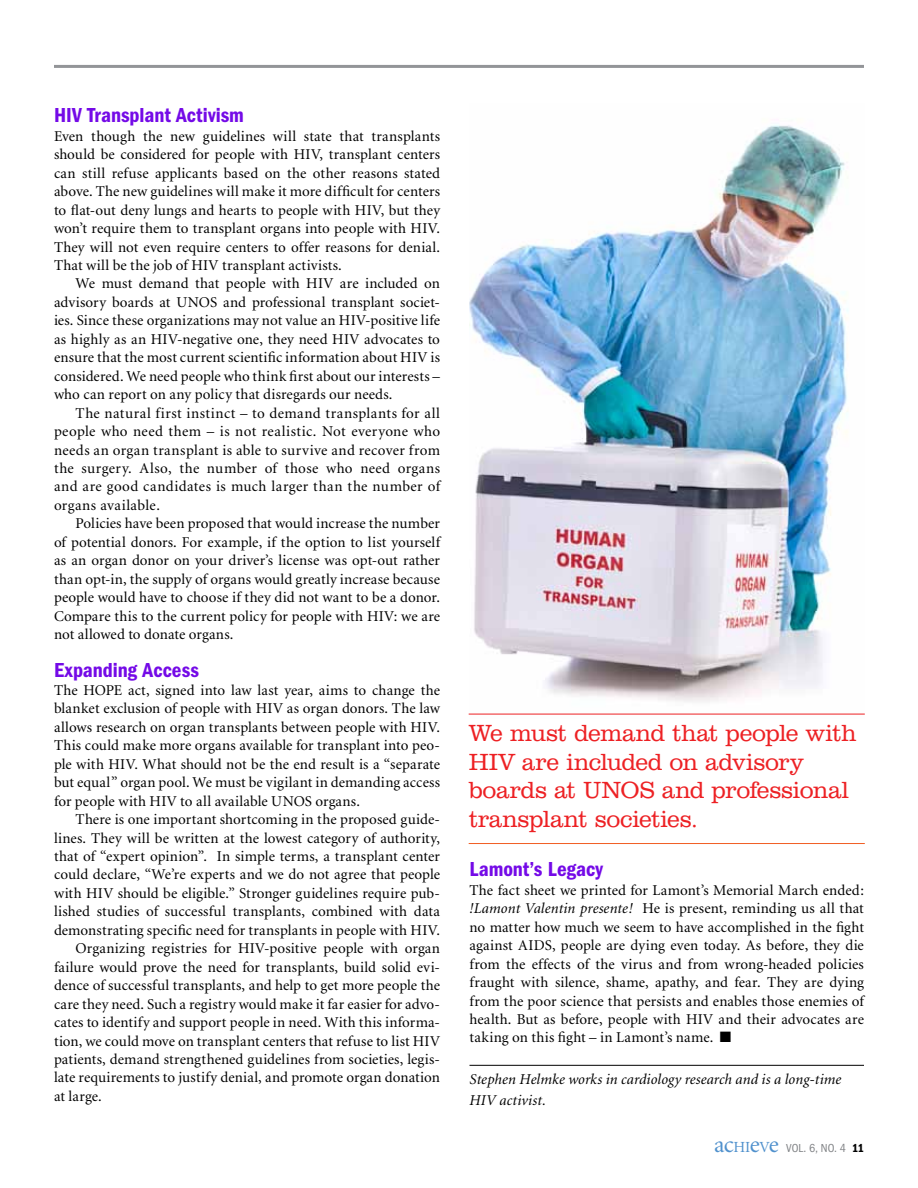
<style>
.page{position:relative;width:918px;height:1188px;background:#fff}
.page>*{position:absolute;margin:0;border:0;box-sizing:border-box;transform-origin:0 0}
.t1{font:300 24px/28.5px "Clarendon BT";letter-spacing:-.015em;color:#ed2124}
.t2{font:600 condensed 21px "Franklin Gothic";color:#740ae7}
.t3{font:15px/18.5px "Minion";letter-spacing:.01em;color:#000;text-align:justify}
.t4{font:italic 15px/21px "Minion";letter-spacing:.01em;color:#000}
.t5{font:condensed 12px "Franklin Gothic";color:#808285}
.s1{font-style:italic}
.s2{font-family:"Minion";font-stretch:normal;font-size:24px;color:#5091cd}
.s3{font-family:"Minion";font-stretch:normal;font-size:15.45px;color:#5091cd}
.s4{font-weight:600;color:#000}
</style>
<div class="page">
<hr style="left:470px;top:1065px;width:394px;height:1px;background:#000">
<hr style="left:54px;top:65px;width:810px;height:3px;background:#939598">
<img style="left:470px;top:125px;width:395px;height:589px">
<hr style="left:469px;top:714px;width:396px;height:1px;background:#ed2124">
<hr style="left:469px;top:843px;width:396px;height:1px;background:#f15d22">
<h2 class="t2" style="left:54px;top:103px;width:191px">HIV Transplant Activism</h2>
<p class="t3" style="left:54px;top:127px;width:388px">Even though the new guidelines will state that transplants should be considered for people with HIV, transplant centers can still refuse applicants based on the other reasons stated above. The new guidelines will make it more difficult for centers to flat-out deny lungs and hearts to people with HIV, but they won’t require them to transplant organs into people with HIV.<br>They will not even require centers to offer reasons for denial.<br>That will be the job of HIV transplant activists.</p>
<p class="t3" style="left:54px;top:275px;width:388px;text-indent:22px">We must demand that people with HIV are included on advisory boards at UNOS and professional transplant societ&shy;ies. Since these organizations may not value an HIV-positive life as highly as an HIV-negative one, they need HIV advocates to ensure that the most current scientific information about HIV is considered. We need people who think first about our interests – who can report on any policy that disregards our needs.</p>
<p class="t3" style="left:54px;top:404px;width:388px;text-indent:22px">The natural first instinct – to demand transplants for all people who need them – is not realistic. Not everyone who needs an organ transplant is able to survive and recover from the surgery. Also, the number of those who need organs and are good candidates is much larger than the number of organs available.</p>
<p class="t3" style="left:54px;top:515px;width:388px;text-indent:22px">Policies have been proposed that would increase the number of potential donors. For example, if the option to list yourself as an organ donor on your driver’s license was opt-out rather than opt-in, the supply of organs would greatly increase because people would have to choose if they did not want to be a donor.<br>Compare this to the current policy for people with HIV: we are not allowed to donate organs.</p>
<h2 class="t2" style="left:54px;top:658px;width:147px">Expanding Access</h2>
<p class="t3" style="left:54px;top:682px;width:388px">The HOPE act, signed into law last year, aims to change the blanket exclusion of people with HIV as organ donors. The law allows research on organ transplants between people with HIV.<br>This could make more organs available for transplant into peo&shy;ple with HIV. What should not be the end result is a “separate but equal” organ pool. We must be vigilant in demanding access for people with HIV to all available UNOS organs.</p>
<p class="t3" style="left:76px;top:811px;width:366px">There is one important shortcoming in the proposed guide-</p>
<p class="t3" style="left:54px;top:829px;width:387px">lines. They will be written at the lowest category of authority,</p>
<p class="t3" style="left:54px;top:848px;width:388px">that of “expert opinion”. In simple terms, a transplant center</p>
<p class="t3" style="left:54px;top:866px;width:388px">could declare, “We’re experts and we do not agree that people</p>
<p class="t3" style="left:54px;top:884px;width:388px">with HIV should be eligible.” Stronger guidelines require pub-</p>
<p class="t3" style="left:54px;top:903px;width:388px">lished studies of successful transplants, combined with data</p>
<p class="t3" style="left:54px;top:921px;width:388px">demonstrating specific need for transplants in people with HIV.</p>
<p class="t3" style="left:76px;top:940px;width:366px">Organizing registries for HIV-positive people with organ</p>
<p class="t3" style="left:54px;top:958px;width:388px">failure would prove the need for transplants, build solid evi-</p>
<p class="t3" style="left:54px;top:977px;width:388px">dence of successful transplants, and help to get more people the</p>
<p class="t3" style="left:54px;top:995px;width:388px">care they need. Such a registry would make it far easier for advo-</p>
<p class="t3" style="left:54px;top:1014px;width:388px">cates to identify and support people in need. With this informa-</p>
<p class="t3" style="left:54px;top:1032px;width:388px">tion, we could move on transplant centers that refuse to list HIV</p>
<p class="t3" style="left:54px;top:1051px;width:388px">patients, demand strengthened guidelines from societies, legis-</p>
<p class="t3" style="left:54px;top:1069px;width:388px">late requirements to justify denial, and promote organ donation</p>
<p class="t3" style="left:54px;top:1087px;width:49px">at large.</p>
<h1 class="t1" style="left:469px;top:719px;width:389px">We must demand that people with<br>HIV are included on advisory boards at UNOS and professional transplant societies.</h1>
<h2 class="t2" style="left:470px;top:857px;width:135px">Lamont’s Legacy</h2>
<p class="t3" style="left:470px;top:881px;width:396px">The fact sheet we printed for Lamont’s Memorial March ended: <span class="s1">!Lamont Valentin presente!</span> He is present, reminding us all that no matter how much we seem to have accomplished in the fight against AIDS, people are dying even today. As before, they die from the effects of the virus and from wrong-headed policies fraught with silence, shame, apathy, and fear. They are dying from the poor science that persists and enables those enemies of health. But as before, people with HIV and their advocates are taking on this fight – in Lamont’s name. ■</p>
<p class="t4" style="left:470px;top:1069px;width:373px">Stephen Helmke works in cardiology research and is a long-time<br>HIV activist.</p>
<p class="t5" style="left:714px;top:1141px;width:151px"><span class="s2">ac</span><span class="s3">HI</span><span class="s2">e</span><span class="s3">V</span><span class="s2">e</span> VOL. 6, NO. 4 <span class="s4">11</span></p>
</div>
